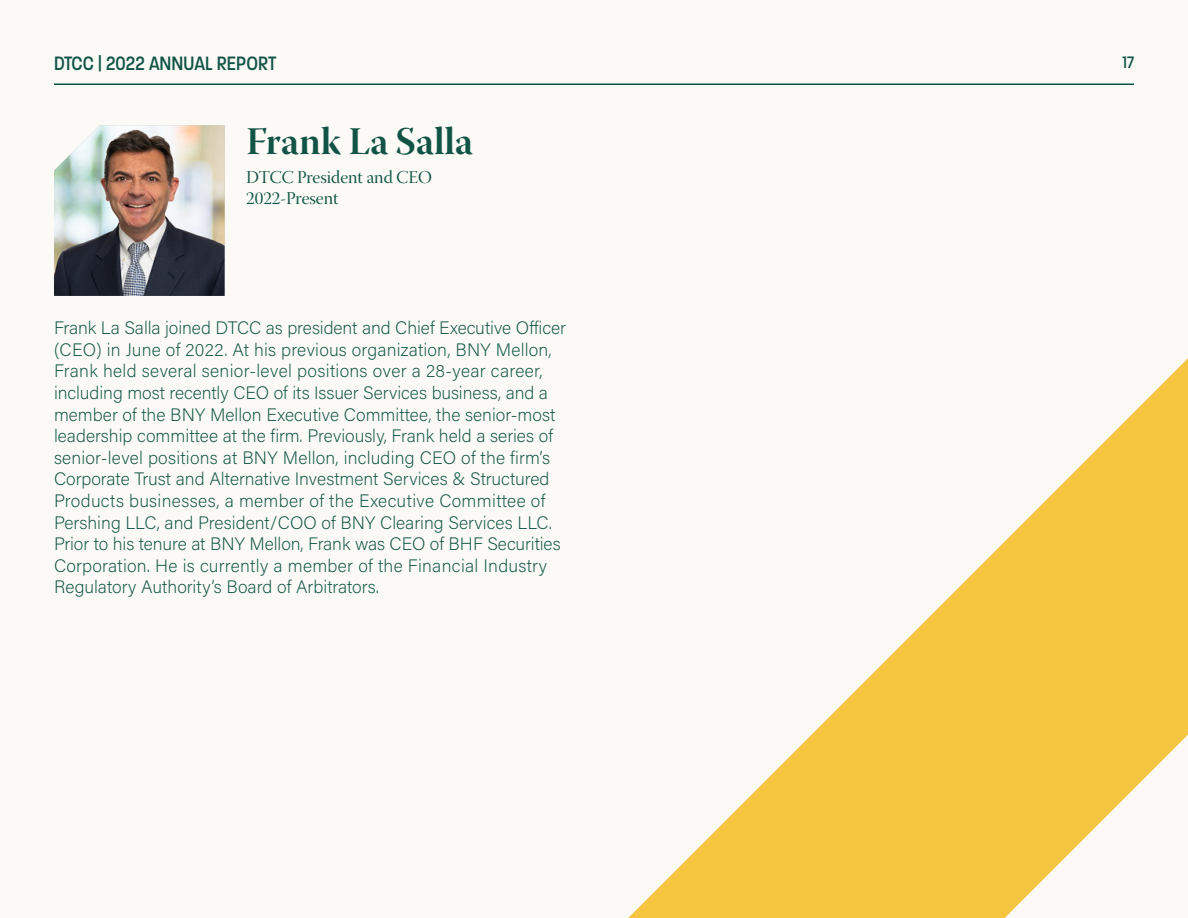
<style>
.page{position:relative;width:1188px;height:918px;background:#fbfaf6}
.page>*{position:absolute;margin:0;border:0;box-sizing:border-box;transform-origin:0 0}
.t1{font:39px "Warnock Pro Bold Disp";color:#115446}
.t2{font:500 21px "Paralucent Condensed";color:#115446}
.t3{font:200 18px/21.6px "Acumin Pro";letter-spacing:.005em;color:#115446}
.t4{font:18px "Warnock Pro Disp";color:#115446}
.t5{font:500 18px "Paralucent Condensed";color:#115446}
</style>
<div class="page">
<hr style="left:54px;top:83px;width:1080px;height:2px;background:#115446">
<svg style="left:628px;top:358px;width:560px;height:560px"></svg>
<img style="left:54px;top:125px;width:171px;height:171px">
<p class="t2" style="left:54px;top:51px;width:224px">DTCC | 2022 ANNUAL REPORT</p>
<p class="t5" style="left:1123px;top:51px;width:13px">17</p>
<p class="t1" style="left:246px;top:118px;width:228px">Frank La Salla</p>
<p class="t4" style="left:246px;top:167px;width:187px">DTCC President and CEO</p>
<p class="t4" style="left:246px;top:189px;width:94px">2022-Present</p>
<p class="t3" style="left:54px;top:316px;width:513px">Frank La Salla joined DTCC as president and Chief Executive Officer (CEO) in June of 2022. At his previous organization, BNY Mellon, Frank held several senior-level positions over a 28-year career, including most recently CEO of its Issuer Services business, and a member of the BNY Mellon Executive Committee, the senior-most leadership committee at the firm. Previously, Frank held a series of senior-level positions at BNY Mellon, including CEO of the firm’s Corporate Trust and Alternative Investment Services &amp; Structured Products businesses, a member of the Executive Committee of Pershing LLC, and President/COO of BNY Clearing Services LLC.<br>Prior to his tenure at BNY Mellon, Frank was CEO of BHF Securities Corporation. He is currently a member of the Financial Industry Regulatory Authority’s Board of Arbitrators.</p>
</div>
